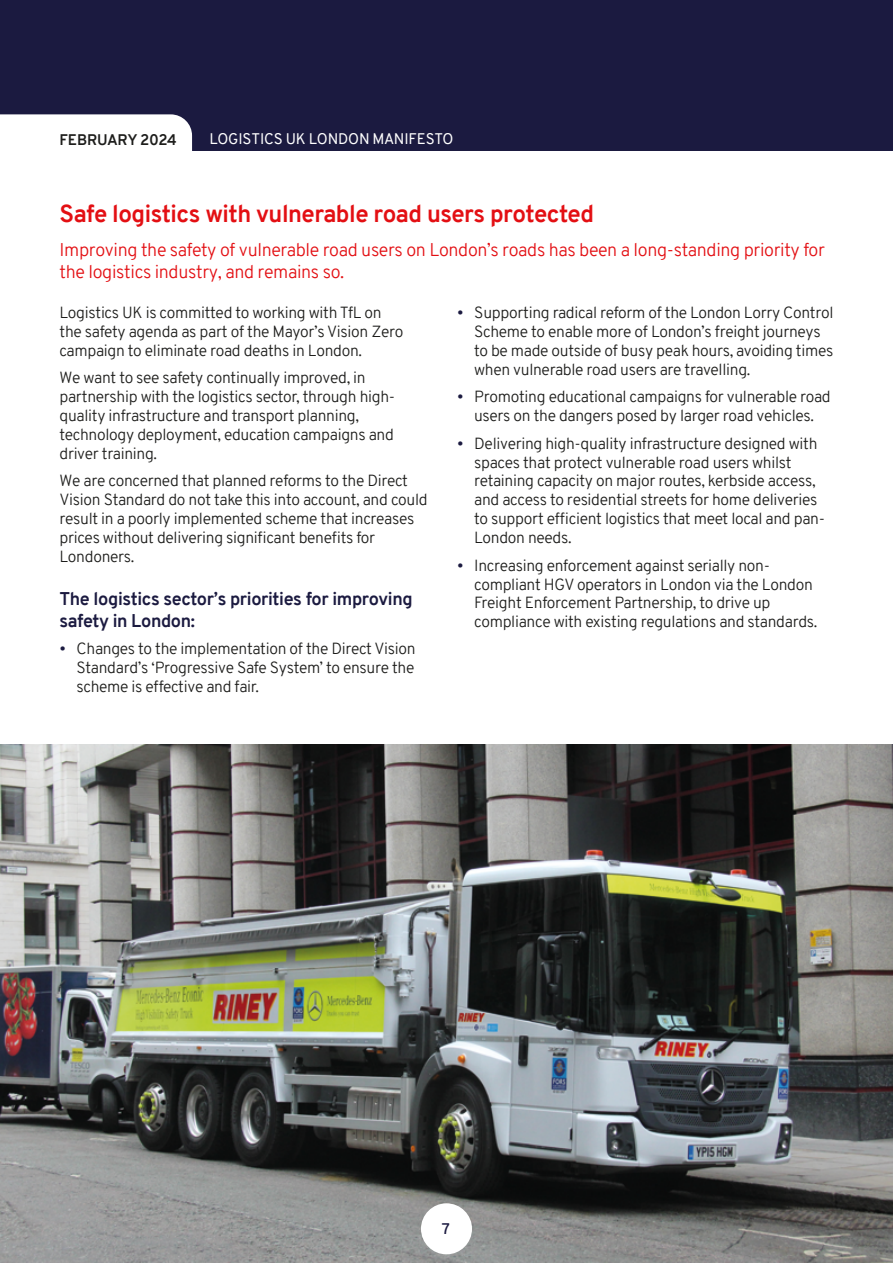
<style>
.page{position:relative;width:893px;height:1263px;background:#fff}
.page>*{position:absolute;margin:0;border:0;box-sizing:border-box;transform-origin:0 0}
.t1{font:700 24px "Overpass";letter-spacing:-.02em;color:#e30f13}
.t2{font:300 18px/21.6px "Overpass";letter-spacing:-.02em;color:#e30f13}
.t3{font:700 18px/21.6px "Overpass";letter-spacing:-.02em;color:#1b1a40}
.t4{font:300 15.75px/18.9px "Overpass";letter-spacing:-.02em;color:#1d1d1b}
.t5{font:15px "Overpass";letter-spacing:-.01em;color:#fff}
.t6{font:700 15px "Overpass";letter-spacing:-.02em;color:#1d1d1b}
.t7{font:600 15px "Overpass";color:#1b1a40}
.s1{color:#1b1a40}
</style>
<div class="page">
<img style="left:0;top:745px;width:893px;height:518px">
<div style="left:421px;top:1203px;width:51px;height:51px;background:#fff;border-radius:50%"></div>
<div style="left:0;top:0;width:893px;height:151px;background:#1b1a40"></div>
<div style="left:0;top:114px;width:192px;height:37px;background:#fff"></div>
<p class="t6" style="left:60px;top:129px;width:20px">February</p>
<p class="t6" style="left:140px;top:129px;width:38px">2024</p>
<p class="t5" style="left:209px;top:128px;width:245px">LOGISTICS UK LONDON MANIFESTO</p>
<h1 class="t1" style="left:60px;top:197px;width:536px">Safe logistics with vulnerable road users protected</h1>
<p class="t2" style="left:60px;top:239px;width:767px">Improving the safety of vulnerable road users on London’s roads has been a long-standing priority for the logistics industry, and remains so.</p>
<p class="t4" style="left:60px;top:303px;width:345px">Logistics UK is committed to working with TfL on the safety agenda as part of the Mayor’s Vision Zero campaign to eliminate road deaths in London.</p>
<p class="t4" style="left:60px;top:369px;width:337px">We want to see safety continually improved, in partnership with the logistics sector, through high&shy;quality infrastructure and transport planning, technology deployment, education campaigns and driver training.</p>
<p class="t4" style="left:60px;top:472px;width:370px">We are concerned that planned reforms to the Direct Vision Standard do not take this into account, and could result in a poorly implemented scheme that increases prices without delivering significant benefits for Londoners.</p>
<p class="t3" style="left:60px;top:588px;width:355px">The logistics sector’s priorities for improving safety in London:</p>
<p class="t4" style="left:77px;top:639px;width:341px;text-align:justify;text-indent:-17px"><span class="s1">•</span> Changes to the implementation of the Direct Vision Standard’s ‘Progressive Safe System’ to ensure the scheme is effective and fair.</p>
<p class="t4" style="left:474px;top:303px;width:361px;text-indent:-17px"><span class="s1">•</span> Supporting radical reform of the London Lorry Control Scheme to enable more of London’s freight journeys to be made outside of busy peak hours, avoiding times when vulnerable road users are travelling.</p>
<p class="t4" style="left:457px;top:387px;width:375px;text-align:center"><span class="s1">•</span> Promoting educational campaigns for vulnerable road users on the dangers posed by larger road vehicles.</p>
<p class="t4" style="left:474px;top:434px;width:352px;text-indent:-17px"><span class="s1">•</span> Delivering high-quality infrastructure designed with spaces that protect vulnerable road users whilst retaining capacity on major routes, kerbside access, and access to residential streets for home deliveries to support efficient logistics that meet local and pan-London needs.</p>
<p class="t4" style="left:474px;top:556px;width:345px;text-indent:-17px"><span class="s1">•</span> Increasing enforcement against serially non&shy;compliant HGV operators in London via the London Freight Enforcement Partnership, to drive up compliance with existing regulations and standards.</p>
<p class="t7" style="left:442px;top:1218px;width:10px">7</p>
</div>
